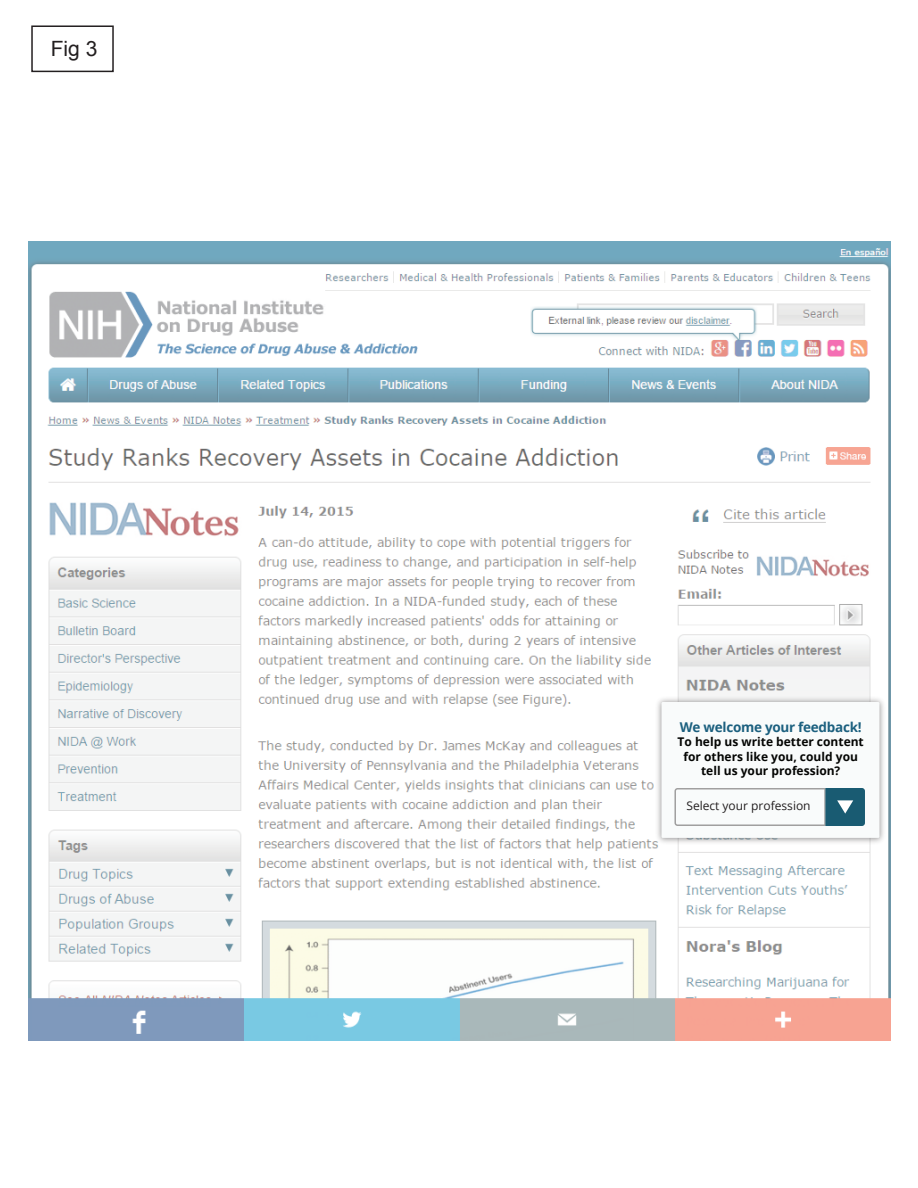
<style>
.page{position:relative;width:918px;height:1188px;background:#fff}
.page>*{position:absolute;margin:0;border:0;box-sizing:border-box;transform-origin:0 0}
.t1{font:21px "Arial";color:#231f20}
.t2{font:700 13.5px "Open Sans";letter-spacing:-.02em;color:#1c607f}
.t3{font:700 12px/14.4px "Open Sans";color:#040503;text-align:center}
.t4{font:12px "Open Sans";color:#231f20}
</style>
<div class="page">
<div style="left:31px;top:25px;width:83px;height:47px;background:#fff;border:2px solid #231f20"></div>
<img style="left:29px;top:242px;width:862px;height:799px">
<img style="left:653px;top:693px;width:236px;height:154px">
<div style="left:662px;top:702px;width:217px;height:136px;background:#f9fbfb"></div>
<svg style="left:674px;top:788px;width:191px;height:38px"></svg>
<h1 class="t1" style="left:51px;top:34px;width:48px">Fig 3</h1>
<p class="t2" style="left:680px;top:717px;width:183px">We welcome your feedback!</p>
<p class="t3" style="left:678px;top:734px;width:188px">To help us write better content for others like you, could you tell us your profession?</p>
<p class="t4" style="left:686px;top:797px;width:126px">Select your profession</p>
</div>
